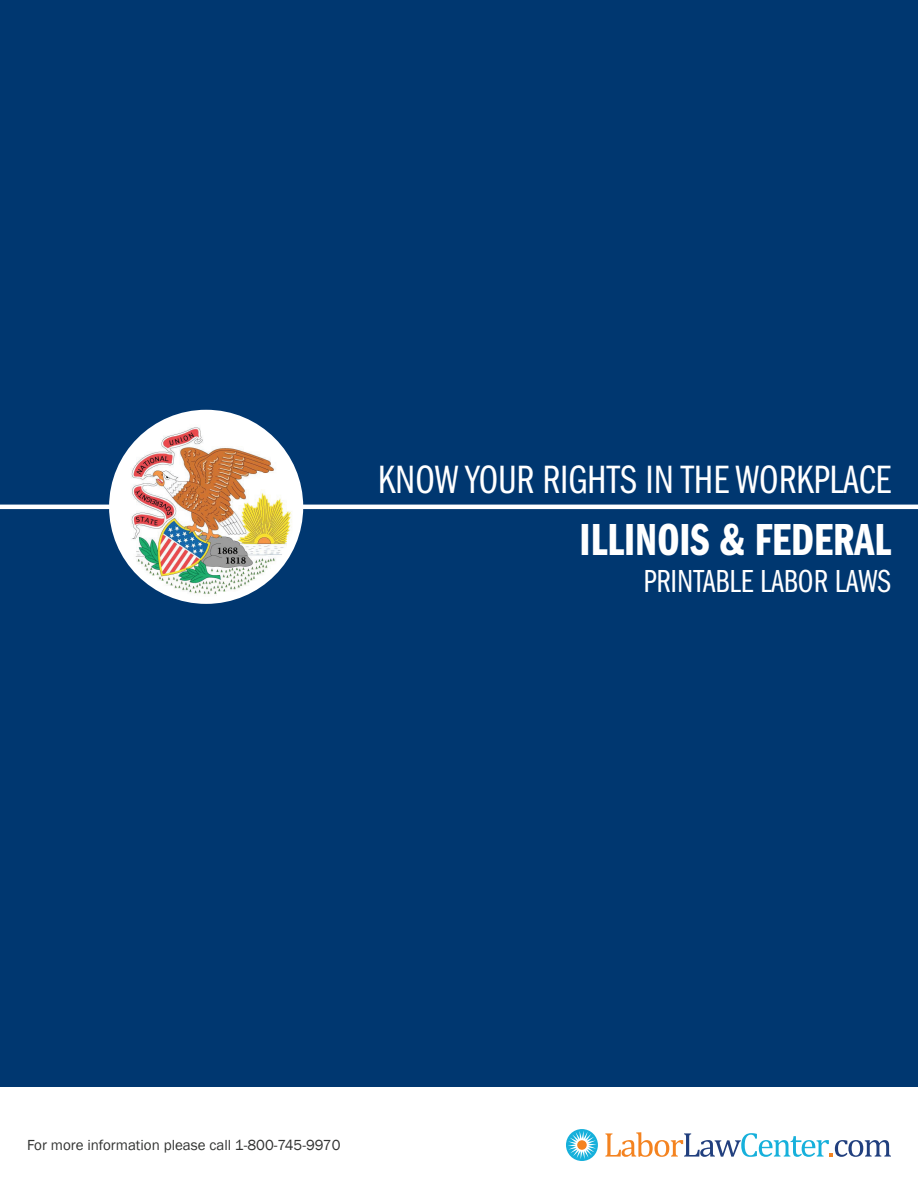
<style>
.page{position:relative;width:918px;height:1188px;background:#fff}
.page>*{position:absolute;margin:0;border:0;box-sizing:border-box;transform-origin:0 0}
.t1{font:46.5px "Franklin Gothic Demi Cmpr";color:#fff}
.t2{font:40.95px "Franklin Gothic Book Cmpr";color:#fff}
.t3{font:33px "Franklin Gothic Book Cmpr";color:#fff}
.t4{font:15px "Franklin Gothic";color:#323332}
</style>
<div class="page">
<div style="left:0;top:0;width:918px;height:1086px;background:#003770"></div>
<hr style="left:0;top:505px;width:918px;height:4px;background:#fff">
<img style="left:113px;top:413px;width:187px;height:187px;border-radius:93px">
<div style="left:109px;top:410px;width:194px;height:194px;border:7px solid #fff;border-radius:50%"></div>
<svg style="left:566px;top:1129px;width:32px;height:32px"></svg>
<div style="left:577px;top:1140px;width:10px;height:10px;background:#f58320;border-radius:50%"></div>
<svg style="left:605px;top:1132px;width:286px;height:25px"></svg>
<p class="t2" style="left:378px;top:457px;width:515px">KNOW YOUR RIGHTS IN THE WORKPLACE</p>
<p class="t1" style="left:580px;top:515px;width:313px">ILLINOIS &amp; FEDERAL</p>
<p class="t3" style="left:643px;top:563px;width:249px">PRINTABLE LABOR LAWS</p>
<p class="t4" style="left:27px;top:1136px;width:315px">For more information please call 1-800-745-9970</p>
</div>
